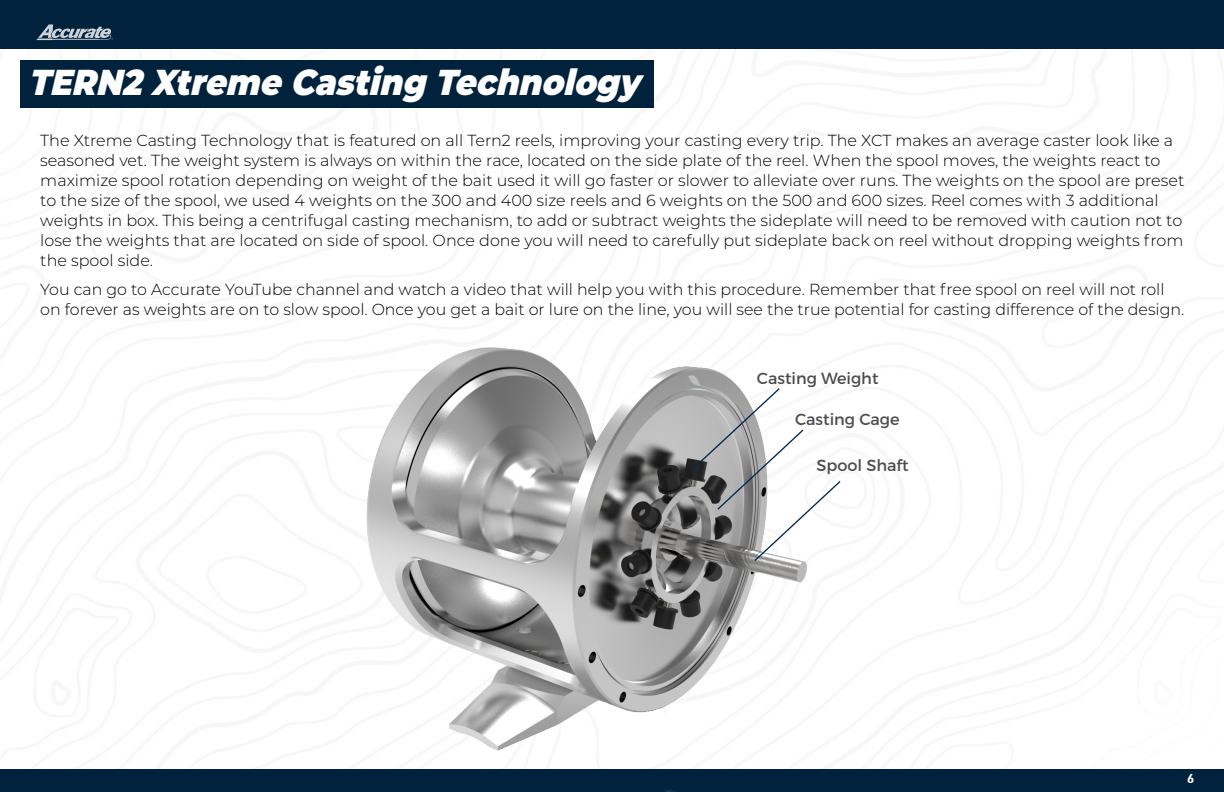
<style>
.page{position:relative;width:1224px;height:792px;background:#fff}
.page>*{position:absolute;margin:0;border:0;box-sizing:border-box;transform-origin:0 0}
.Main_Text{font:italic 900 36px "Montserrat";color:#fff;scale:.9 1}
.t1{font:300 16px/20px "Montserrat";color:#000}
.t2{font:16px "Montserrat";color:#4d4d4f}
.t3{font:12.6px "AJ Din";color:#fff;scale:1.5 1}
</style>
<div class="page">
<div style="left:0;top:0;width:1224px;height:48px;background:#00223d"></div>
<div style="left:0;top:769px;width:1224px;height:23px;background:#00223d"></div>
<svg style="left:36px;top:24px;width:77px;height:16px"></svg>
<div style="left:20px;top:60px;width:634px;height:47px;background:#00223d"></div>
<img style="left:366px;top:347px;width:441px;height:445px">
<svg style="left:692px;top:387px;width:149px;height:175px"></svg>
<p class="Main_Text" style="left:28px;top:55px;width:680px">TERN2XtremeCasting Technology</p>
<p class="t1" style="left:40px;top:130px;width:1146px">The Xtreme Casting Technology that is featured on all Tern2 reels, improving your casting every trip. The XCT makes an average caster look like a seasoned vet. The weight system is always on within the race, located on the side plate of the reel. When the spool moves, the weights react to maximize spool rotation depending on weight of the bait used it will go faster or slower to alleviate over runs. The weights on the spool are preset to the size of the spool, we used 4 weights on the 300 and 400 size reels and 6 weights on the 500 and 600 sizes. Reel comes with 3 additional weights in box. This being a centrifugal casting mechanism, to add or subtract weights the sideplate will need to be removed with caution not to lose the weights that are located on side of spool. Once done you will need to carefully put sideplate back on reel without dropping weights from the spool side.</p>
<p class="t1" style="left:40px;top:279px;width:1144px">You can go to Accurate YouTube channel and watch a video that will help you with this procedure. Remember that free spool on reel will not roll on forever as weights are on to slow spool. Once you get a bait or lure on the line, you will see the true potential for casting difference of the design.</p>
<p class="t2" style="left:757px;top:369px;width:123px">Casting Weight</p>
<p class="t2" style="left:795px;top:409px;width:106px">Casting Cage</p>
<p class="t2" style="left:817px;top:455px;width:94px">Spool Shaft</p>
<p class="t3" style="left:1187px;top:771px;width:6px">6</p>
</div>
